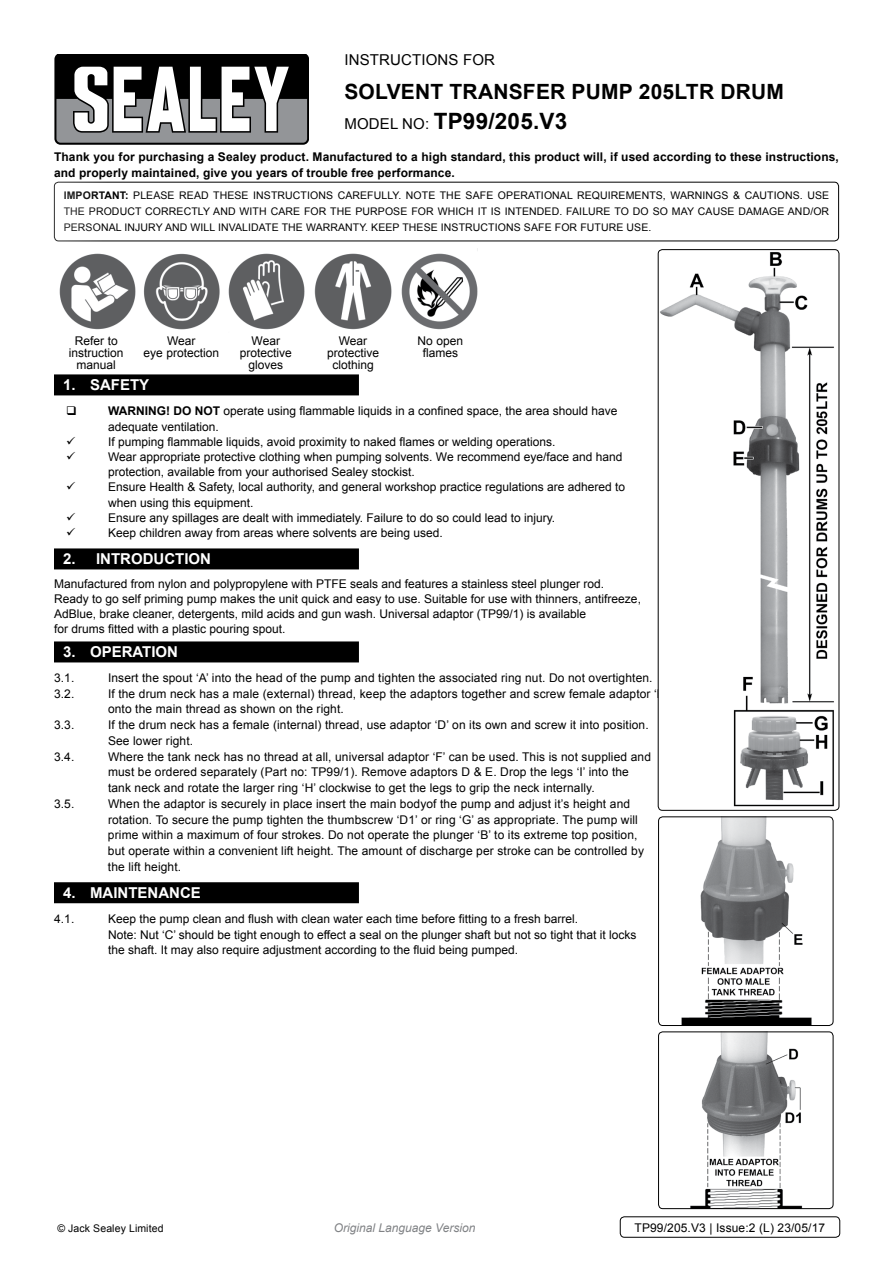
<style>
.page{position:relative;width:893px;height:1263px;background:#fff}
.page>*{position:absolute;margin:0;border:0;box-sizing:border-box;transform-origin:0 0}
.t1{font:700 22.5px "Arial";letter-spacing:.01em;color:#000}
.t2{font:700 21px "Arial";letter-spacing:.01em;color:#000}
.t3{font:700 15px "Arial";color:#fff}
.t4{font:15px "Arial";letter-spacing:.01em;color:#000}
.t5{font:12px/15.8px "Arial";color:#000}
.t6{font:700 12px/15.8px "Arial";letter-spacing:.01em;color:#000}
.t7{font:italic 12px "Arial";color:#808285}
.t8{font:10.5px/15.8px "Arial";letter-spacing:.01em;color:#000;text-align:justify}
.s1{font-weight:400;font-size:15px}
.s2{font-weight:700}
.s3{font-weight:400;font-size:12px;color:#000}
</style>
<div class="page">
<svg style="left:54px;top:54px;width:255px;height:90px"></svg>
<div style="left:54px;top:182px;width:785px;height:59px;border:1px solid #000;border-radius:4px"></div>
<div style="left:54px;top:374px;width:305px;height:21px;background:#000"></div>
<div style="left:54px;top:548px;width:305px;height:21px;background:#000"></div>
<div style="left:54px;top:641px;width:305px;height:21px;background:#000"></div>
<div style="left:54px;top:882px;width:305px;height:21px;background:#000"></div>
<div style="left:620px;top:1216px;width:220px;height:21px;border:1px solid #000;border-radius:4px"></div>
<img style="left:59px;top:253px;width:77px;height:77px">
<img style="left:143px;top:248px;width:335px;height:82px">
<img style="left:658px;top:250px;width:176px;height:560px">
<div style="left:658px;top:249px;width:181px;height:562px;border:1px solid #000;border-radius:4px"></div>
<img style="left:681px;top:818px;width:131px;height:206px">
<div style="left:658px;top:816px;width:175px;height:210px;border:1px solid #000;border-radius:4px"></div>
<img style="left:690px;top:1033px;width:113px;height:174px">
<div style="left:658px;top:1031px;width:175px;height:178px;border:1px solid #000;border-radius:4px"></div>
<p class="t4" style="left:344px;top:50px;width:152px">instructions for</p>
<h2 class="t2" style="left:344px;top:78px;width:441px">solvent transfer pump 205ltr drum</h2>
<h1 class="t1" style="left:344px;top:106px;width:224px"><span class="s1">model no:</span> TP99/205.V3</h1>
<p class="t6" style="left:54px;top:149px;width:786px">Thank you for purchasing a Sealey product. Manufactured to a high standard, this product will, if used according to these instructions, and properly maintained, give you years of trouble free performance.</p>
<p class="t8" style="left:64px;top:188px;width:767px"><span class="s2">IMPORTANT:</span> PLEASE READ THESE INSTRUCTIONS CAREFULLY. NOTE THE SAFE OPERATIONAL REQUIREMENTS, WARNINGS &amp; CAUTIONS. USE THE PRODUCT CORRECTLY AND WITH CARE FOR THE PURPOSE FOR WHICH IT IS INTENDED. FAILURE TO DO SO MAY CAUSE DAMAGE AND/OR PERSONAL INJURY AND WILL INVALIDATE THE WARRANTY. KEEP THESE INSTRUCTIONS SAFE FOR FUTURE USE.</p>
<p class="t5" style="left:69px;top:335px;width:56px;line-height:12px;text-align:center">Refer to instruction manual</p>
<p class="t5" style="left:144px;top:335px;width:77px;line-height:12px;text-align:center">Wear<br>eye protection</p>
<p class="t5" style="left:240px;top:335px;width:54px;line-height:12px;text-align:center">Wear protective gloves</p>
<p class="t5" style="left:327px;top:335px;width:54px;line-height:12px;text-align:center">Wear protective clothing</p>
<p class="t5" style="left:418px;top:335px;width:47px;line-height:12px;text-align:center">No open flames</p>
<p class="t3" style="left:63px;top:375px;width:38px">1. SAFET</p>
<p class="t3" style="left:139px;top:375px;width:12px">Y</p>
<p class="t6" style="left:108px;top:403px;width:21px">WARN</p>
<p class="t6" style="left:145px;top:403px;width:60px">ING! DO NOT</p>
<p class="t5" style="left:223px;top:403px;width:396px">operate using flammable liquids in a confined space, the area should have</p>
<p class="t5" style="left:108px;top:419px;width:112px">adequate ventilation.</p>
<p class="t5" style="left:93px;top:434px;width:464px">If pumping flammable liquids, avoid proximity to naked flames or welding operations.</p>
<p class="t5" style="left:108px;top:449px;width:516px">Wear appropriate protective clothing when pumping solvents. We recommend eye/face and hand</p>
<p class="t5" style="left:108px;top:464px;width:308px">protection, available from your authorised Sealey stockist.</p>
<p class="t5" style="left:93px;top:479px;width:9px">E</p>
<p class="t5" style="left:108px;top:479px;width:519px;text-indent:8px">nsure Health &amp; Safety, local authority, and general workshop practice regulations are adhered to when using this equipment.</p>
<p class="t5" style="left:93px;top:510px;width:9px">E</p>
<p class="t5" style="left:108px;top:511px;width:449px;line-height:15px;text-indent:8px">nsure any spillages are dealt with immediately. Failure to do so could lead to injury.<br>Keep children away from areas where solvents are being used.</p>
<p class="t3" style="left:63px;top:549px;width:149px">2. <span class="s3">i</span> introduction</p>
<p class="t5" style="left:54px;top:576px;width:279px">Manufactured from nylon and polypropylene with PTFE</p>
<p class="t5" style="left:54px;top:577px;width:588px;line-height:15px;text-indent:296px">seals and features a stainless steel plunger rod.<br>Ready to go self priming pump makes the unit quick and easy to use. Suitable for use with thinners, antifreeze, AdBlue, brake cleaner, detergents, mild acids and gun wash. U niversal adaptor (TP99/1) is available<br>for drums fitted with a plastic pouring spout.</p>
<p class="t3" style="left:63px;top:642px;width:117px">3. operation</p>
<p class="t5" style="left:54px;top:670px;width:37px">3.1. I</p>
<p class="t5" style="left:111px;top:670px;width:543px">nsert the spout ‘A’ into the head of the pump and tighten the associated ring nut. Do not overtighten.</p>
<p class="t5" style="left:54px;top:686px;width:37px">3.2. I</p>
<p class="t5" style="left:108px;top:686px;width:561px">f the drum neck has a male (external) thread, keep the adaptors together and screw female adaptor ‘E’ onto the main thread as shown on the right.</p>
<p class="t5" style="left:54px;top:717px;width:37px">3.3. I</p>
<p class="t5" style="left:111px;top:717px;width:539px">f the drum neck has a female (internal) thread, use adaptor ‘D’ on its own and screw it into position.</p>
<p class="t5" style="left:54px;top:733px;width:32px">S</p>
<p class="t5" style="left:116px;top:733px;width:79px">ee lower right.</p>
<p class="t5" style="left:54px;top:749px;width:22px">3.4.</p>
<p class="t5" style="left:108px;top:749px;width:544px">Where the tank neck has no thread at all, universal adaptor ‘F’ can be used. This is not supplied and must be ordered separately (Part no: TP99/1). Remove adaptors D &amp; E. Drop the legs ‘I ’ into the tank neck and rotate the larger ring ‘H’ clockwise to get the legs to grip the neck internally.</p>
<p class="t5" style="left:54px;top:796px;width:22px">3.5.</p>
<p class="t5" style="left:108px;top:796px;width:537px">When the adaptor is securely in place insert the main bodyof the pump and adjust it’s height and rotation. To secure the pump tighten the thumbscrew ‘D1’ or ring ‘G’ as appropriate. The pump will prime within a maximum of four strokes. Do not operate the plunger ‘B’ to its extreme top position, but operate within a convenient lift height. The amount of discharge per stroke can be controlled by the lift height.</p>
<p class="t3" style="left:63px;top:883px;width:139px">4. maintenance</p>
<p class="t5" style="left:54px;top:911px;width:22px">4.1.</p>
<p class="t5" style="left:108px;top:911px;width:472px">Keep the pump clean and flush with clean water each time before fitting to a fresh barrel.</p>
<p class="t5" style="left:54px;top:926px;width:32px">N</p>
<p class="t5" style="left:108px;top:926px;width:530px;text-indent:9px">ote: N ut ‘C’ should be tight enough to effect a seal on the plunger shaft but not so tight that it locks the shaft. It may also require adjustment according to the fluid being pumped.</p>
<p class="t8" style="left:57px;top:1220px;width:108px">© Jack Sealey Limited</p>
<p class="t7" style="left:334px;top:1219px;width:143px">Original Language Version</p>
<p class="t5" style="left:635px;top:1220px;width:192px">TP99/205.V3 | Issue:2 (L) 23/05/17</p>
</div>
